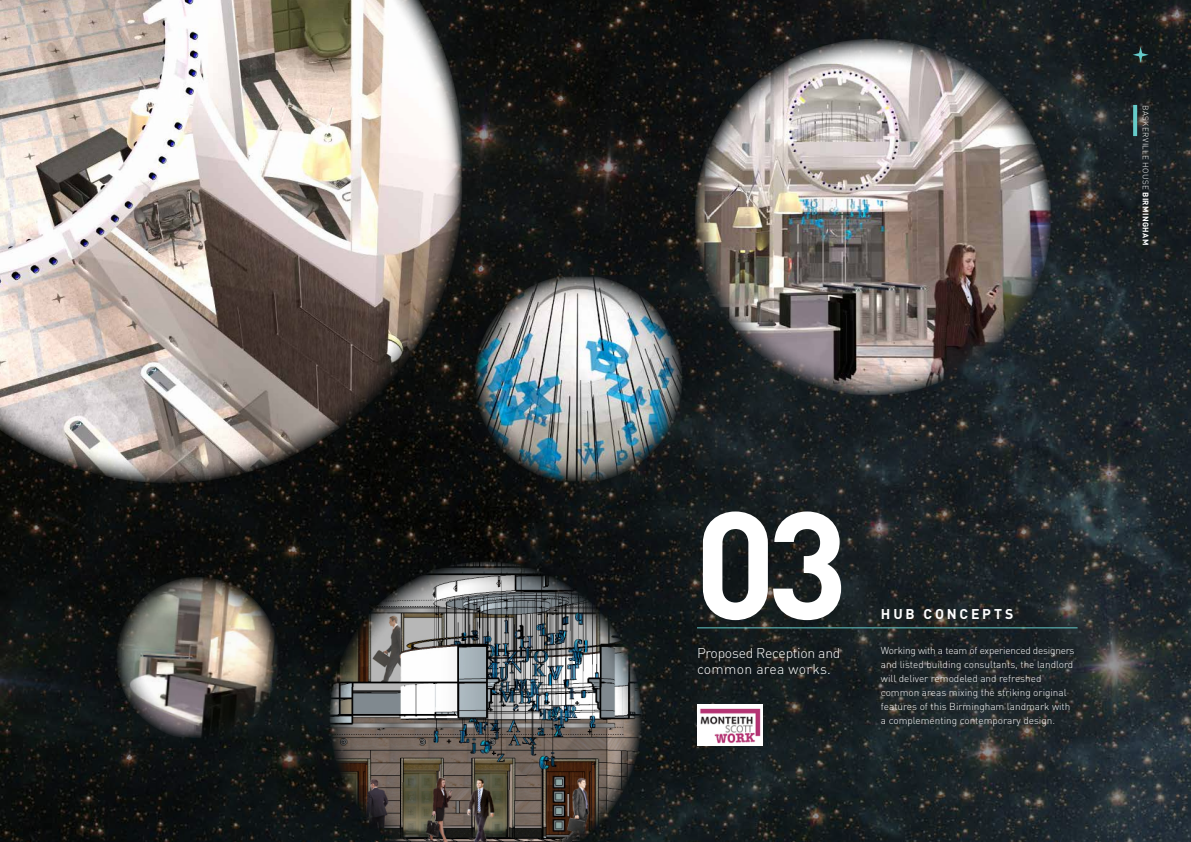
<style>
.page{position:relative;width:1191px;height:842px;background:#fff}
.page>*{position:absolute;margin:0;border:0;box-sizing:border-box;transform-origin:0 0}
.t1{font:700 150px "DIN";color:#fff}
.t2{font:300 14px/16.8px "DIN";letter-spacing:-.02em;color:#fff}
.t3{font:700 14px "DIN";letter-spacing:.195em;color:#fff}
.t4{font:300 10px/14px "DIN";color:#fff}
.t5{font:300 8px "DIN";letter-spacing:.05em;color:#fff}
.s1{font-weight:700}
</style>
<div class="page">
<img style="left:0;top:0;width:1191px;height:842px">
<svg style="left:1132px;top:47px;width:16px;height:16px"></svg>
<svg style="left:1133px;top:105px;width:4px;height:31px"></svg>
<img style="left:697px;top:704px;width:66px;height:42px">
<hr style="left:697px;top:628px;width:380px;height:1px;background:#65cbc9">
<img style="left:0;top:0;width:462px;height:483px">
<img style="left:694px;top:39px;width:357px;height:356px;border-radius:178px">
<img style="left:116px;top:577px;width:163px;height:162px">
<img style="left:329px;top:561px;width:313px;height:281px">
<img style="left:474px;top:276px;width:208px;height:205px">
<p class="t5" style="left:1150px;top:105px;width:142px;rotate:90deg">BASKERVILLE HOUSE <span class="s1">BIRMINGHAM</span></p>
<h1 class="t1" style="left:694px;top:467px;width:155px">03</h1>
<h2 class="t3" style="left:881px;top:605px;width:134px">HUB CONCEPTS</h2>
<h2 class="t2" style="left:697px;top:644px;width:145px">Proposed Reception and common area works.</h2>
<p class="t4" style="left:881px;top:644px;width:195px">Working with a team of experienced designers and listed building consultants, the landlord will deliver remodeled and refreshed common areas mixing the striking original features of this Birmingham landmark with a complementing contemporary design.</p>
</div>
